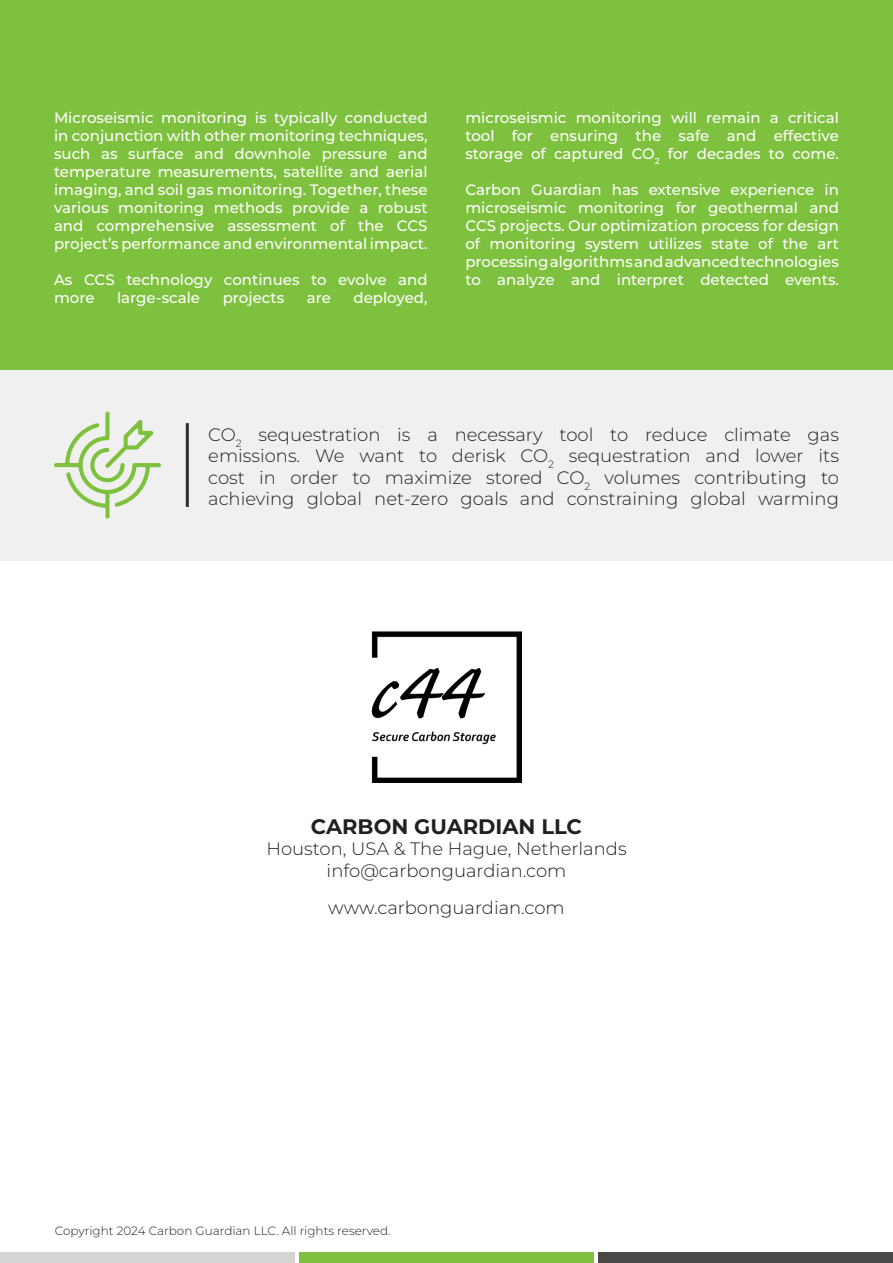
<style>
.page{position:relative;width:893px;height:1263px;background:#fff}
.page>*{position:absolute;margin:0;border:0;box-sizing:border-box;transform-origin:0 0}
.t1{font:700 21px "Montserrat";color:#231f20}
.t2{font:300 18px/21.6px "Montserrat";color:#231f20;text-align:justify}
.t3{font:500 15px/18px "Montserrat";color:#fff;text-align:justify}
.t4{font:300 12px "Montserrat";color:#231f20}
</style>
<div class="page">
<div style="left:0;top:1253px;width:295px;height:10px;background:#d4d4d4"></div>
<div style="left:299px;top:1253px;width:295px;height:10px;background:#7ec13e"></div>
<div style="left:598px;top:1253px;width:295px;height:10px;background:#484848"></div>
<div style="left:0;top:369px;width:893px;height:192px;background:#f0f0f0"></div>
<div style="left:0;top:0;width:893px;height:369px;background:#7ec13e"></div>
<img style="left:371px;top:631px;width:151px;height:151px">
<hr style="left:186px;top:423px;width:3px;height:84px;background:#302f2d">
<svg style="left:54px;top:411px;width:107px;height:108px"></svg>
<p class="t3" style="left:54px;top:108px;width:375px">Microseismic monitoring is typically conducted in conjunction with other monitoring techniques, such as surface and downhole pressure and temperature measurements, satellite and aerial imaging, and soil gas monitoring. Together, these various monitoring methods provide a robust and comprehensive assessment of the CCS project’s performance and environmental impact.</p>
<p class="t3" style="left:54px;top:270px;width:375px">As CCS technology continues to evolve and more</p>
<p class="t3" style="left:117px;top:288px;width:84px">large-scale</p>
<p class="t3" style="left:223px;top:288px;width:63px">projects</p>
<p class="t3" style="left:307px;top:288px;width:26px">are</p>
<p class="t3" style="left:353px;top:288px;width:76px">deployed,</p>
<p class="t3" style="left:465px;top:108px;width:375px">microseismic monitoring will remain a critical tool for ensuring the safe and effective storage of captured CO<sub>2</sub> for decades to come.</p>
<p class="t3" style="left:465px;top:180px;width:375px">Carbon Guardian has extensive experience in microseismic monitoring for geothermal and CCS projects. Our optimization process for design of monitoring system utilizes state of the art processing algorithms and advanced technologies to analyze and interpret detected events.</p>
<p class="t2" style="left:208px;top:423px;width:632px">CO<sub>2</sub> sequestration is a necessary tool to reduce climate gas emissions. We want to derisk CO<sub>2</sub> sequestration and lower its cost in order to maximize stored CO<sub>2</sub> volumes contributing to achieving global net-zero goals and constraining global warming</p>
<p class="t1" style="left:311px;top:811px;width:273px">CARBON GUARDIAN LLC</p>
<p class="t2" style="left:266px;top:838px;width:362px">Houston, USA &amp; The Hague, Netherlands</p>
<p class="t2" style="left:327px;top:859px;width:241px">info@carbonguardian.com</p>
<p class="t2" style="left:328px;top:896px;width:238px">www.carbonguardian.com</p>
<p class="t4" style="left:55px;top:1223px;width:337px">Copyright 2024 Carbon Guardian LLC. All rights reserved.</p>
</div>
